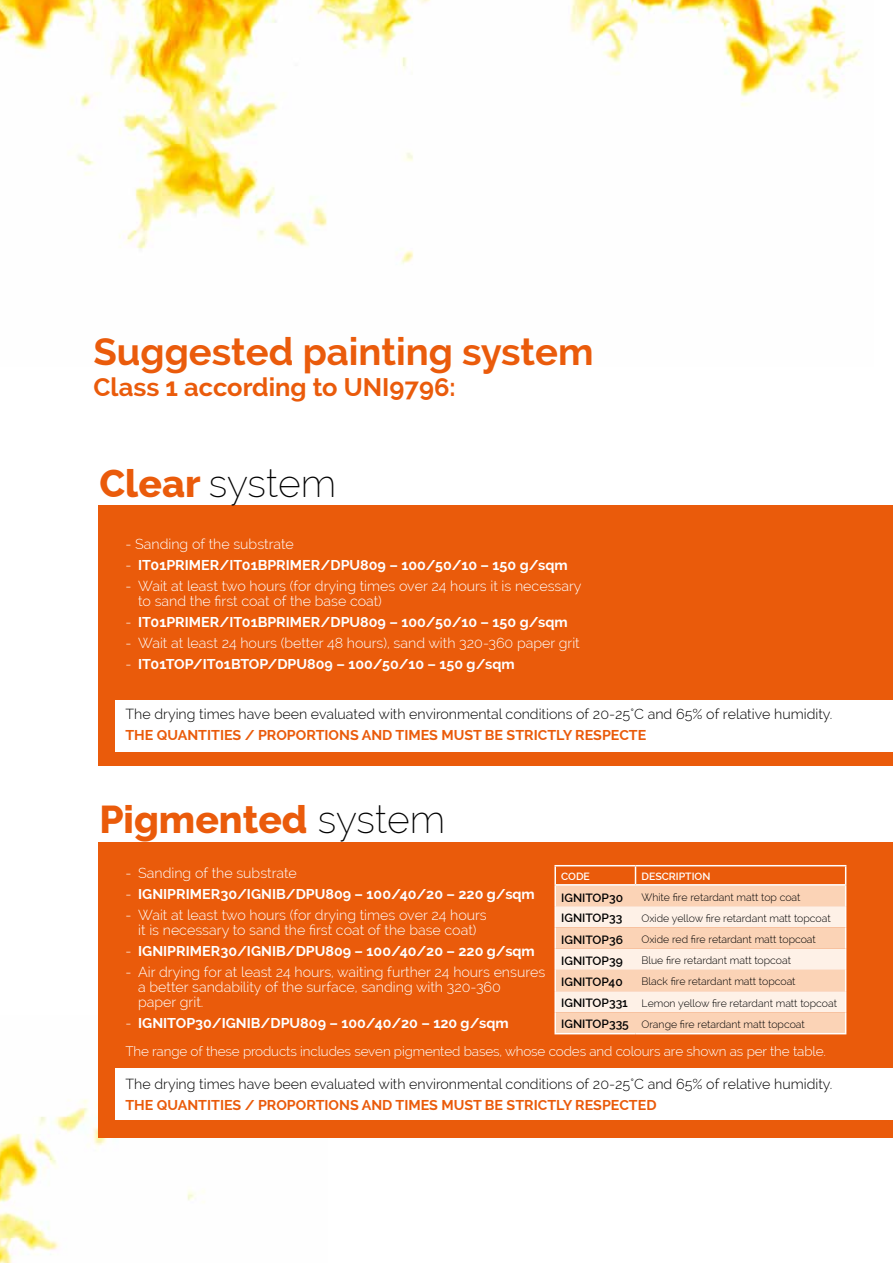
<style>
.page{position:relative;width:893px;height:1263px;background:#fff}
.page>*{position:absolute;margin:0;border:0;box-sizing:border-box;transform-origin:0 0}
.t1{font:800 39px "Raleway";color:#ea5b0b}
.t2{font:200 39px "Raleway";color:#000}
.t3{font:700 38.25px "Raleway";color:#ea5b0b}
.t4{font:700 25.5px "Raleway";color:#ea5b0b}
.t5{font:300 14.25px/15px "Raleway";color:#fff}
.t6{font:700 14.25px "Raleway";color:#fff}
.t7{font:300 14.25px "Raleway";color:#000}
.t8{font:700 14.25px "Raleway";color:#ea5b0b}
.t9{font:300 13.5px "Raleway";letter-spacing:-.01em;color:#fff}
.t10{font:600 12px "Raleway";color:#000}
.t11{font:300 10.5px/21px "Raleway";color:#000}
.t12{font:600 10.5px "Raleway";color:#fff}
.s1{font-weight:800;color:#ea5b0b}
.s2{font-weight:300}
.s3{font-weight:200;color:#000}
.s4{font-weight:600;font-size:12px}
</style>
<div class="page">
<img style="left:0;top:1099px;width:204px;height:164px">
<img style="left:0;top:0;width:862px;height:264px">
<div style="left:98px;top:505px;width:795px;height:260px;background:#ea5b0b"></div>
<div style="left:98px;top:842px;width:795px;height:296px;background:#ea5b0b"></div>
<div style="left:116px;top:701px;width:777px;height:51px;background:#fff"></div>
<div style="left:116px;top:1069px;width:777px;height:51px;background:#fff"></div>
<hr style="left:554px;top:865px;width:81px;height:1px;background:#fff">
<hr style="left:635px;top:865px;width:211px;height:1px;background:#fff">
<svg style="left:554px;top:866px;width:292px;height:167px;background:#fad1b5"></svg>
<hr style="left:554px;top:1033px;width:81px;height:1px;background:#fff">
<hr style="left:635px;top:1033px;width:211px;height:1px;background:#fff">
<h2 class="t3" style="left:94px;top:330px;width:501px">Suggested painting system</h2>
<h3 class="t4" style="left:94px;top:372px;width:364px">Class 1 according to UNI9796:</h3>
<h1 class="t2" style="left:99px;top:460px;width:238px"><span class="s1">Clear</span> system</h1>
<p class="t5" style="left:125px;top:536px;width:170px">- Sanding of the substrate</p>
<p class="t6" style="left:125px;top:557px;width:444px"><span class="s2">-</span> IT01PRIMER/IT01BPRIMER/DPU809 – 100/50/10 – 150 g/sqm</p>
<p class="t5" style="left:138px;top:578px;width:445px;text-indent:-13px">- Wait at least two hours (for drying times over 24 hours it is necessary to sand the first coat of the base coat)</p>
<p class="t6" style="left:125px;top:614px;width:444px"><span class="s2">-</span> IT01PRIMER/IT01BPRIMER/DPU809 – 100/50/10 – 150 g/sqm</p>
<p class="t5" style="left:125px;top:635px;width:456px">- Wait at least 24 hours (better 48 hours), sand with 320-360 paper grit</p>
<p class="t6" style="left:125px;top:656px;width:391px"><span class="s2">-</span> IT01TOP/IT01BTOP/DPU809 – 100/50/10 – 150 g/sqm</p>
<p class="t7" style="left:125px;top:706px;width:708px">The drying times have been evaluated with environmental conditions of 20-25°C and 65% of relative humidity.</p>
<p class="t8" style="left:125px;top:727px;width:522px">THE QUANTITIES / PROPORTIONS AND TIMES MUST BE STRICTLY RESPECTE</p>
<h1 class="t1" style="left:99px;top:797px;width:347px">Pigmented <span class="s3">system</span></h1>
<p class="t5" style="left:125px;top:866px;width:173px">- Sanding of the substrate</p>
<p class="t6" style="left:125px;top:886px;width:411px"><span class="s2">-</span> IGNIPRIMER30/IGNIB/DPU809 – 100/40/20 – 220 g/sqm</p>
<p class="t5" style="left:125px;top:908px;width:363px;text-align:center">- Wait at least two hours (for drying times over 24 hours it is necessary to sand the first coat of the base coat)</p>
<p class="t6" style="left:125px;top:943px;width:411px"><span class="s2">-</span> IGNIPRIMER30/IGNIB/DPU809 – 100/40/20 – 220 g/sqm</p>
<p class="t5" style="left:138px;top:965px;width:409px;text-indent:-13px">- Air drying for at least 24 hours, waiting further 24 hours ensures a better sandability of the surface, sanding with 320-360<br>paper grit.</p>
<p class="t6" style="left:125px;top:1015px;width:385px"><span class="s2">-</span> IGNITOP30/IGNIB/DPU809 – 100/40/20 – 120 g/sqm</p>
<p class="t9" style="left:125px;top:1044px;width:702px">The range of these products includes seven pigmented bases, whose codes and colours are shown as per the table.</p>
<p class="t7" style="left:125px;top:1075px;width:708px">The drying times have been evaluated with environmental conditions of 20-25°C and 65% of relative humidity.</p>
<p class="t8" style="left:125px;top:1097px;width:533px">THE QUANTITIES / PROPORTIONS AND TIMES MUST BE STRICTLY RESPECTED</p>
<p class="t12" style="left:561px;top:870px;width:30px">CODE</p>
<p class="t12" style="left:641px;top:870px;width:70px">DESCRIPTION</p>
<p class="t10" style="left:561px;top:890px;width:63px">IGNITOP30</p>
<p class="t11" style="left:641px;top:886px;width:160px">White fire retardant matt top coat</p>
<p class="t10" style="left:561px;top:911px;width:63px">IGNITOP33</p>
<p class="t11" style="left:641px;top:907px;width:191px">Oxide yellow fire retardant matt topcoat</p>
<p class="t10" style="left:561px;top:932px;width:63px">IGNITOP36</p>
<p class="t11" style="left:641px;top:929px;width:176px">Oxide red fire retardant matt topcoat</p>
<p class="t10" style="left:561px;top:954px;width:63px">IGNITOP39</p>
<p class="t11" style="left:641px;top:950px;width:151px">Blue fire retardant matt topcoat</p>
<p class="t10" style="left:561px;top:975px;width:63px">IGNITOP40</p>
<p class="t11" style="left:561px;top:971px;width:277px;text-indent:80px">Black fire retardant matt topcoat<br><span class="s4">IGNITOP331</span> Lemon yellow fire retardant matt topcoat<br><span class="s4">IGNITOP335</span> Orange fire retardant matt topcoat</p>
</div>
